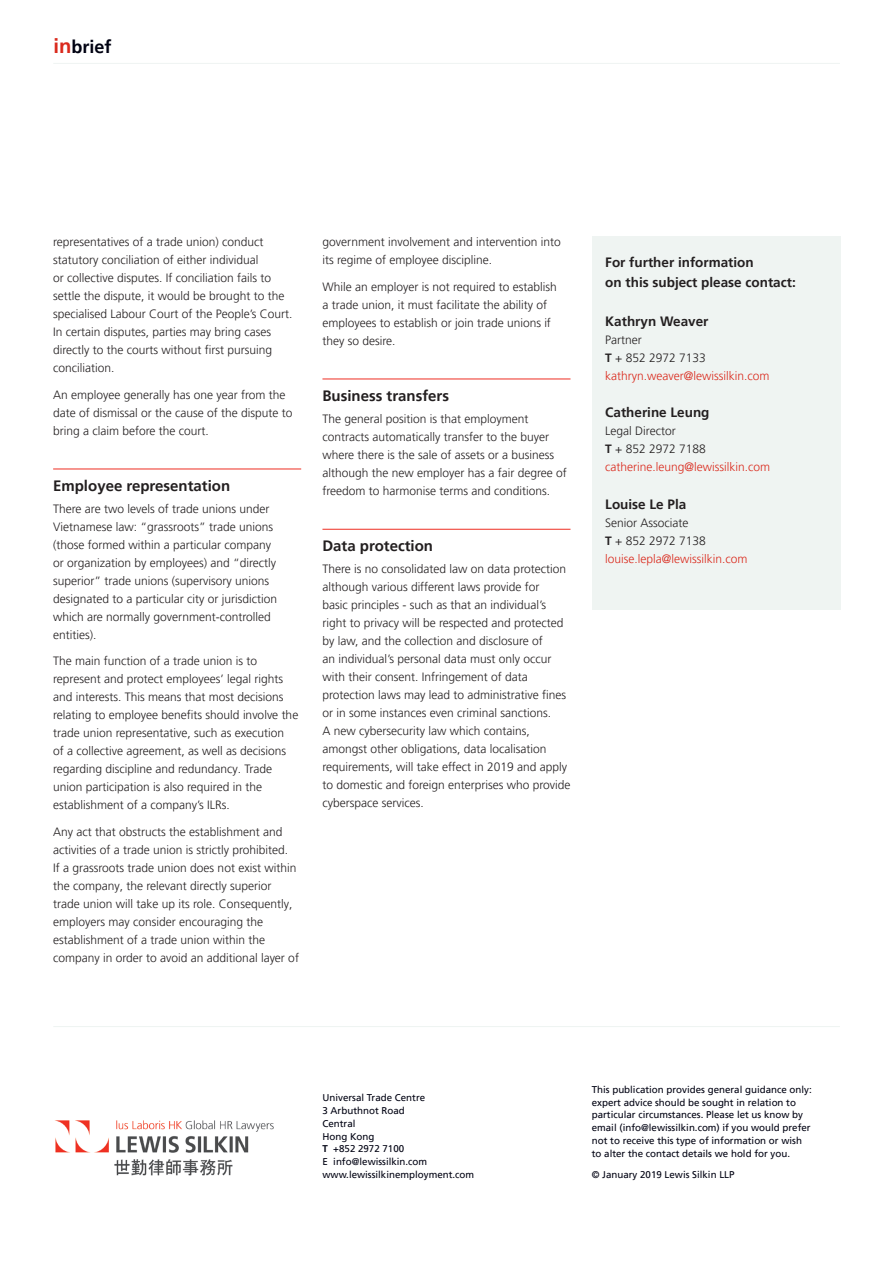
<style>
.page{position:relative;width:893px;height:1263px;background:#fff}
.page>*{position:absolute;margin:0;border:0;box-sizing:border-box;transform-origin:0 0}
.t1{font:700 18px "Frutiger LT Pro";color:#000212}
.Inbrief_Subhead{font:700 15px "Frutiger LT Pro";color:#231f20}
.t2{font:700 13.5px/19.5px "Frutiger LT Pro";color:#231f20}
.Inbrief_Body_Text{font:300 12px/18px "Frutiger LT Pro";color:#231f20}
.t3{font:300 12px/18px "Frutiger LT Pro";color:#da291c}
.t4{font:9.75px/12.8px "Frutiger LT Pro";color:#000212}
.s1{font-size:20.25px;color:#da291c}
.s2{color:#231f20}
.s3{font-weight:700;color:#231f20}
.s4{font-weight:700}
</style>
<div class="page">
<hr style="left:53px;top:63px;width:787px;height:1px;background:#eff4f2">
<hr style="left:53px;top:1026px;width:787px;height:1px;background:#eff4f2">
<hr style="left:53px;top:469px;width:248px;height:1px;background:#ee2e22">
<hr style="left:322px;top:379px;width:248px;height:1px;background:#ee2e22">
<hr style="left:322px;top:529px;width:248px;height:1px;background:#ee2e22">
<div style="left:592px;top:236px;width:248px;height:373px;background:#eff4f2"></div>
<img style="left:55px;top:1120px;width:219px;height:56px">
<p class="t1" style="left:54px;top:36px;width:60px"><span class="s1">in</span>brief</p>
<p class="Inbrief_Body_Text" style="left:53px;top:233px;width:241px">representatives of a trade union) conduct statutory conciliation of either individual<br>or collective disputes. If conciliation fails to settle the dispute, it would be brought to the specialised Labour Court of the People’s Court.<br>In certain disputes, parties may bring cases directly to the courts without first pursuing conciliation.</p>
<p class="Inbrief_Body_Text" style="left:53px;top:385px;width:241px">An employee generally has one year from the date of dismissal or the cause of the dispute to bring a claim before the court.</p>
<p class="Inbrief_Subhead" style="left:53px;top:476px;width:179px">Employee representation</p>
<p class="Inbrief_Body_Text" style="left:53px;top:500px;width:226px">There are two levels of trade unions under Vietnamese law: “grassroots” trade unions (those formed within a particular company or organization by employees) and “directly superior” trade unions (supervisory unions designated to a particular city or jurisdiction which are normally government-controlled entities).</p>
<p class="Inbrief_Body_Text" style="left:53px;top:652px;width:247px">The main function of a trade union is to represent and protect employees’ legal rights and interests. This means that most decisions relating to employee benefits should involve the trade union representative, such as execution<br>of a collective agreement, as well as decisions regarding discipline and redundancy. Trade union participation is also required in the establishment of a company’s ILRs.</p>
<p class="Inbrief_Body_Text" style="left:53px;top:823px;width:247px">Any act that obstructs the establishment and activities of a trade union is strictly prohibited.<br>If a grassroots trade union does not exist within the company, the relevant directly superior trade union will take up its role. Consequently, employers may consider encouraging the establishment of a trade union within the company in order to avoid an additional layer of</p>
<p class="Inbrief_Body_Text" style="left:322px;top:233px;width:240px">government involvement and intervention into its regime of employee discipline.</p>
<p class="Inbrief_Body_Text" style="left:322px;top:277px;width:236px">While an employer is not required to establish a trade union, it must facilitate the ability of employees to establish or join trade unions if they so desire.</p>
<p class="Inbrief_Subhead" style="left:322px;top:386px;width:128px">Business transfers</p>
<p class="Inbrief_Body_Text" style="left:322px;top:410px;width:246px">The general position is that employment contracts automatically transfer to the buyer where there is the sale of assets or a business although the new employer has a fair degree of freedom to harmonise terms and conditions.</p>
<p class="Inbrief_Subhead" style="left:322px;top:537px;width:112px">Data protection</p>
<p class="Inbrief_Body_Text" style="left:322px;top:560px;width:250px">There is no consolidated law on data protection although various different laws provide for<br>basic principles - such as that an individual’s right to privacy will be respected and protected by law, and the collection and disclosure of<br>an individual’s personal data must only occur with their consent. Infringement of data protection laws may lead to administrative fines or in some instances even criminal sanctions.<br>A new cybersecurity law which contains, amongst other obligations, data localisation requirements, will take effect in 2019 and apply to domestic and foreign enterprises who provide cyberspace services.</p>
<p class="t2" style="left:605px;top:253px;width:192px">For further information<br>on this subject please contact:</p>
<p class="t2" style="left:605px;top:311px;width:105px">Kathryn Weaver</p>
<p class="t3" style="left:605px;top:331px;width:166px"><span class="s2">Partner<br></span><span class="s3">T</span> <span class="s2">+ 852 2972 7133 </span>kathryn.weaver@lewissilkin.com</p>
<p class="t2" style="left:605px;top:403px;width:106px">Catherine Leung</p>
<p class="t3" style="left:605px;top:422px;width:166px"><span class="s2">Legal Director<br></span><span class="s3">T</span> <span class="s2">+ 852 2972 7188 </span>catherine.leung@lewissilkin.com</p>
<p class="t2" style="left:605px;top:494px;width:83px">Louise Le Pla</p>
<p class="t3" style="left:605px;top:514px;width:144px"><span class="s2">Senior Associate<br></span><span class="s3">T</span> <span class="s2">+ 852 2972 7138 </span>louise.lepla@lewissilkin.com</p>
<p class="t4" style="left:322px;top:1092px;width:104px">Universal Trade Centre</p>
<p class="t4" style="left:322px;top:1104px;width:84px">3 Arbuthnot Road</p>
<p class="t4" style="left:322px;top:1117px;width:35px">Central</p>
<p class="t4" style="left:322px;top:1130px;width:53px">Hong Kong</p>
<p class="t4" style="left:322px;top:1143px;width:106px"><span class="s4">T</span> +852 2972 7100<br>E info@lewissilkin.com</p>
<p class="t4" style="left:322px;top:1168px;width:153px">www.lewissilkinemployment.com</p>
<p class="t4" style="left:592px;top:1083px;width:221px">This publication provides general guidance only: expert advice should be sought in relation to particular circumstances. Please let us know by email (info@lewissilkin.com) if you would prefer not to receive this type of information or wish to alter the contact details we hold for you.</p>
<p class="t4" style="left:592px;top:1168px;width:144px">© January 2019 Lewis Silkin LLP</p>
</div>
